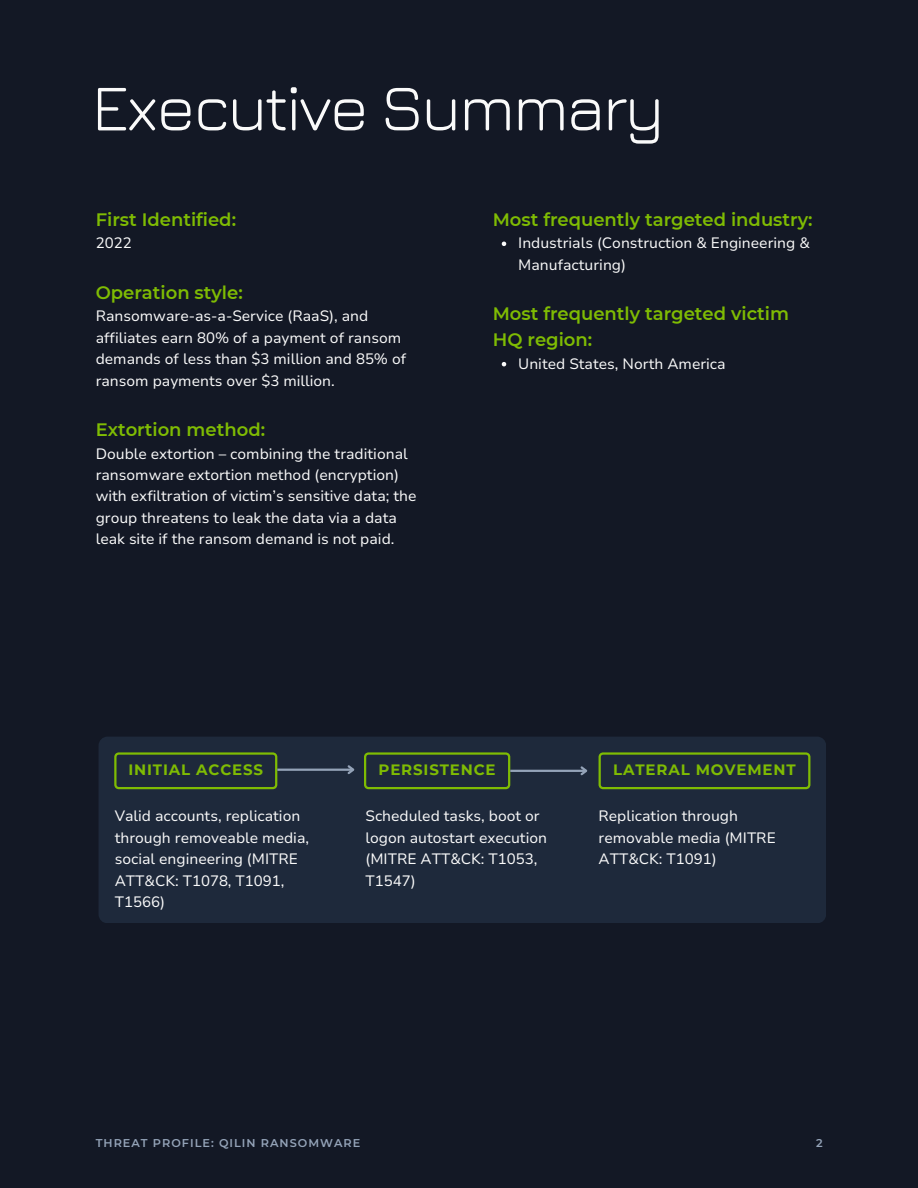
<style>
.page{position:relative;width:918px;height:1188px;background:#131825}
.page>*{position:absolute;margin:0;border:0;box-sizing:border-box;transform-origin:0 0}
.t1{font:66px "Jura";letter-spacing:-.04em;color:#fafafa}
.t2{font:600 18px/25.8px "Montserrat";color:#7fbc03}
.t3{font:15px/21.3px "Nunito Sans 10 pt";color:#fafafa}
.t4{font:700 15px "Montserrat";letter-spacing:.055em;color:#7fbc03}
.t5{font:600 11.25px "Montserrat";letter-spacing:.09em;color:#94a3b8}
</style>
<div class="page">
<svg style="left:502px;top:242px;width:4px;height:4px"></svg>
<svg style="left:502px;top:362px;width:4px;height:4px"></svg>
<div style="left:99px;top:737px;width:727px;height:186px;background:#1e293b;border-radius:9px"></div>
<svg style="left:114px;top:752px;width:163px;height:37px"></svg>
<svg style="left:364px;top:752px;width:146px;height:37px"></svg>
<svg style="left:599px;top:752px;width:211px;height:37px"></svg>
<hr style="left:277px;top:769px;width:76px;height:2px;background:#94a3b8">
<svg style="left:346px;top:765px;width:9px;height:9px"></svg>
<hr style="left:510px;top:770px;width:76px;height:2px;background:#94a3b8">
<svg style="left:579px;top:766px;width:9px;height:10px"></svg>
<h1 class="t1" style="left:92px;top:67px;width:574px">Executive Summary</h1>
<h3 class="t2" style="left:96px;top:206px;width:142px">First Identified:</h3>
<h3 class="t3" style="left:96px;top:233px;width:37px">2022</h3>
<h5 class="t2" style="left:96px;top:280px;width:149px">Operation style:</h5>
<h5 class="t3" style="left:96px;top:306px;width:312px">Ransomware-as-a-Service (RaaS), and affiliates earn 80% of a payment of ransom demands of less than $3 million and 85% of ransom payments over $3 million.</h5>
<h5 class="t2" style="left:96px;top:417px;width:171px">Extortion method:</h5>
<h5 class="t3" style="left:96px;top:443px;width:322px">Double extortion – combining the traditional ransomware extortion method (encryption) with exfiltration of victim’s sensitive data; the group threatens to leak the data via a data leak site if the ransom demand is not paid.</h5>
<h2 class="t2" style="left:493px;top:206px;width:321px">Most frequently targeted industry:</h2>
<p class="t3" style="left:518px;top:233px;width:293px">Industrials (Construction &amp; Engineering &amp;<br>Manufacturing)</p>
<h2 class="t2" style="left:493px;top:301px;width:298px">Most frequently targeted victim<br>HQ region:</h2>
<p class="t3" style="left:518px;top:353px;width:209px">United States, North America</p>
<h5 class="t4" style="left:128px;top:760px;width:136px">INITIAL ACCESS</h5>
<h5 class="t4" style="left:379px;top:760px;width:119px">PERSISTENCE</h5>
<h5 class="t4" style="left:613px;top:760px;width:184px">LATERAL MOVEMENT</h5>
<h4 class="t3" style="left:115px;top:806px;width:196px">Valid accounts, replication through removeable media, social engineering (MITRE<br>ATT&amp;CK: T1078, T1091,<br>T1566)</h4>
<h4 class="t3" style="left:366px;top:806px;width:183px">Scheduled tasks, boot or logon autostart execution (MITRE ATT&amp;CK: T1053,<br>T1547)</h4>
<h4 class="t3" style="left:599px;top:806px;width:179px">Replication through removable media (MITRE<br>ATT&amp;CK: T1091)</h4>
<p class="t5" style="left:96px;top:1136px;width:266px">THREAT PROFILE: QILIN RANSOMWARE</p>
<p class="t5" style="left:816px;top:1136px;width:8px">2</p>
</div>
